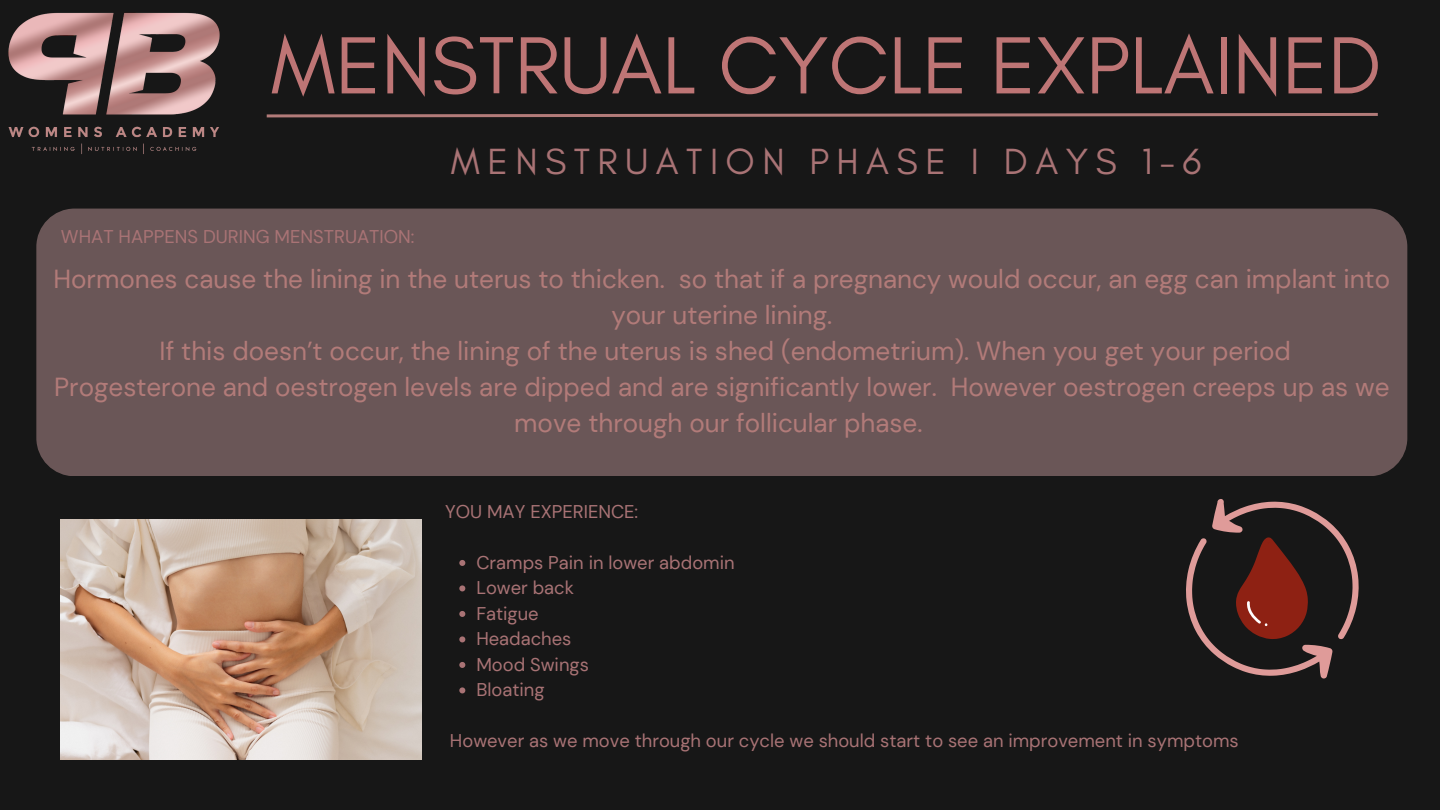
<style>
.page{position:relative;width:1440px;height:810px;background:#171717}
.page>*{position:absolute;margin:0;border:0;box-sizing:border-box;transform-origin:0 0}
.t1{font:82.6px "Glacial Indifference";color:#be7575}
.t2{font:37.1px "Glacial Indifference";letter-spacing:.2em;color:#a97375}
.t3{font:26.1px/36px "DM Sans";color:#b27b79;text-align:center}
.t4{font:18.4px "DM Sans";color:#a97375}
</style>
<div class="page">
<img style="left:8px;top:12px;width:212px;height:142px">
<svg style="left:266px;top:113px;width:1112px;height:5px"></svg>
<div style="left:36px;top:209px;width:1371px;height:267px;background:#6a5657;border-radius:38px"></div>
<svg style="left:1186px;top:499px;width:173px;height:180px"></svg>
<img style="left:61px;top:519px;width:361px;height:240px">
<svg style="left:459px;top:560px;width:6px;height:6px"></svg>
<svg style="left:459px;top:585px;width:6px;height:6px"></svg>
<svg style="left:459px;top:611px;width:6px;height:6px"></svg>
<svg style="left:459px;top:636px;width:6px;height:6px"></svg>
<svg style="left:459px;top:662px;width:6px;height:6px"></svg>
<svg style="left:459px;top:687px;width:6px;height:6px"></svg>
<p class="t1" style="left:271px;top:15px;width:1112px">MENSTRUAL CYCLE EXPLAINED</p>
<p class="t2" style="left:451px;top:139px;width:752px">MENSTRUATION PHASE I DAYS 1-6</p>
<p class="t4" style="left:61px;top:225px;width:355px">WHAT HAPPENS DURING MENSTRUATION:</p>
<p class="t3" style="left:54px;top:262px;width:1338px">Hormones cause the lining in the uterus to thicken. so that if a pregnancy would occur, an egg can implant into your uterine lining.</p>
<p class="t3" style="left:160px;top:334px;width:1133px">If this doesn’t occur, the lining of the uterus is shed (endometrium). When you get your period</p>
<p class="t3" style="left:54px;top:370px;width:1337px">Progesterone and oestrogen levels are dipped and are significantly lower. However oestrogen creeps up as we move through our follicular phase.</p>
<p class="t4" style="left:445px;top:500px;width:195px">YOU MAY EXPERIENCE:</p>
<p class="t4" style="left:476px;top:551px;width:260px">Cramps Pain in lower abdomin</p>
<p class="t4" style="left:476px;top:576px;width:99px">Lower back</p>
<p class="t4" style="left:476px;top:602px;width:64px">Fatigue</p>
<p class="t4" style="left:476px;top:627px;width:97px">Headaches</p>
<p class="t4" style="left:476px;top:653px;width:114px">Mood Swings</p>
<p class="t4" style="left:476px;top:678px;width:70px">Bloating</p>
<p class="t4" style="left:450px;top:729px;width:790px">However as we move through our cycle we should start to see an improvement in symptoms</p>
</div>
